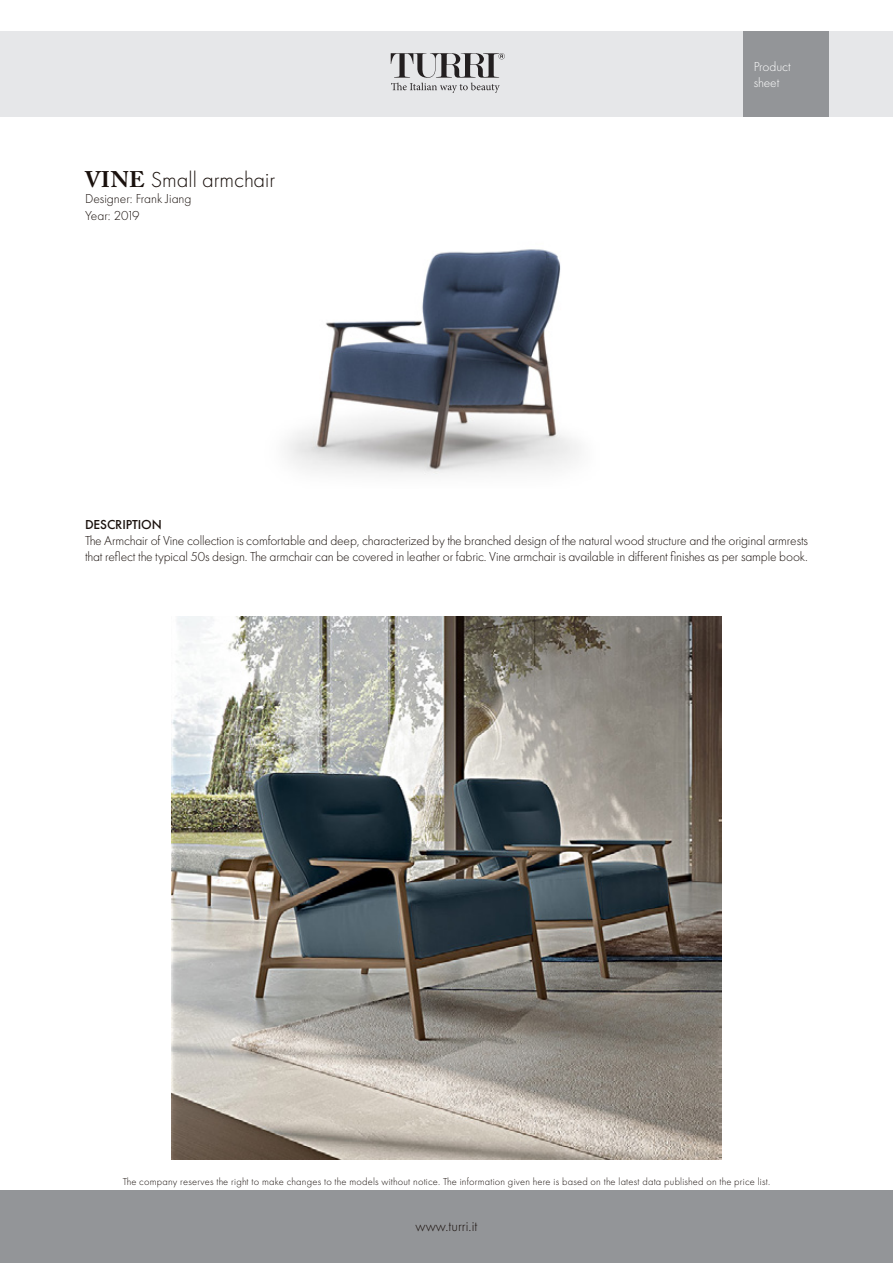
<style>
.page{position:relative;width:893px;height:1263px;background:#fff}
.page>*{position:absolute;margin:0;border:0;box-sizing:border-box;transform-origin:0 0}
.t1{font:300 22.5px "Futura PT";color:#1a110d}
.t2{font:300 15px "Futura PT";color:#1a110d}
.t3{font:300 13.5px/16.2px "Futura PT";letter-spacing:-.01em;color:#1a110d}
.t4{font:300 13.5px/16.2px "Futura PT";color:#fff}
.t5{font:500 13.5px "Futura PT";letter-spacing:-.01em;color:#1a110d}
.t6{font:300 13.5px "Futura PT";letter-spacing:-.04em;color:#1a110d}
.t7{font:300 10.5px "Futura PT";letter-spacing:.02em;color:#1a110d}
.s1{font-family:"Adobe Caslon Pro";font-weight:700}
</style>
<div class="page">
<div style="left:0;top:32px;width:893px;height:85px;background:#e6e7e9"></div>
<div style="left:0;top:1191px;width:893px;height:72px;background:#939598"></div>
<div style="left:743px;top:32px;width:85px;height:85px;background:#939598"></div>
<svg style="left:391px;top:53px;width:114px;height:40px"></svg>
<img style="left:287px;top:249px;width:292px;height:226px">
<img style="left:172px;top:617px;width:549px;height:542px">
<p class="t1" style="left:85px;top:167px;width:192px"><span class="s1">VINE</span> Small armchair</p>
<p class="t3" style="left:85px;top:191px;width:108px">Designer: Frank Jiang</p>
<p class="t6" style="left:85px;top:207px;width:56px">Year: 2019</p>
<p class="t4" style="left:754px;top:58px;width:39px">Product sheet</p>
<p class="t5" style="left:85px;top:516px;width:78px">DESCRIPTION</p>
<p class="t3" style="left:85px;top:533px;width:724px">The Armchair of Vine collection is comfortable and deep, characterized by the branched design of the natural wood structure and the original armrests that reflect the typical 50s design. The armchair can be covered in leather or fabric. Vine armchair is available in different finishes as per sample book.</p>
<p class="t7" style="left:123px;top:1175px;width:649px">The company reserves the right to make changes to the models without notice. The information given here is based on the latest data published on the price list.</p>
<p class="t2" style="left:416px;top:1218px;width:63px">www.turri.it</p>
</div>
